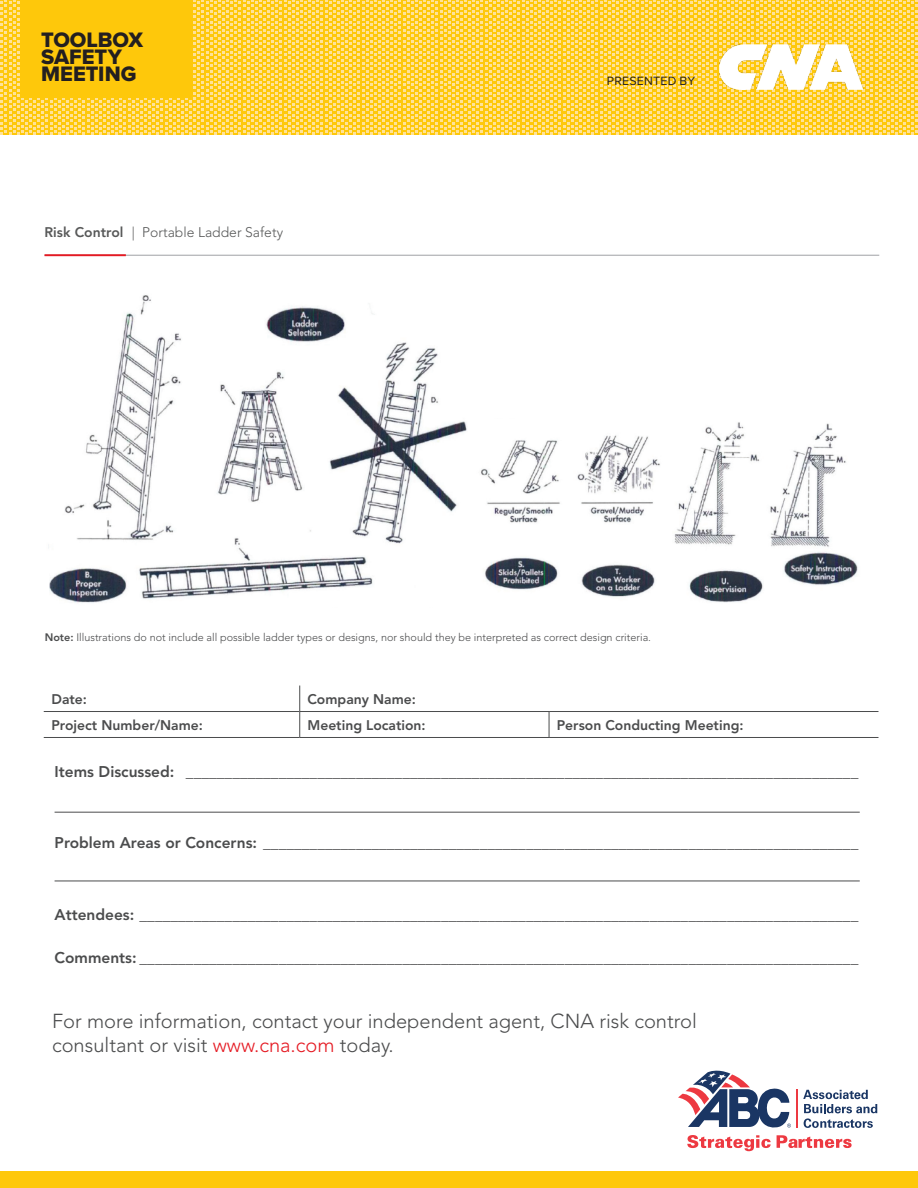
<style>
.page{position:relative;width:918px;height:1188px;background:#fff}
.page>*{position:absolute;margin:0;border:0;box-sizing:border-box;transform-origin:0 0}
.t1{font:21.75px/17px "Proxima Nova Extrabld";color:#231f20}
.t2{font:300 20.1px/24.2px "Avenir LT Std";color:#4b4c4d}
.t3{font:800 15.45px "Avenir LT Std";color:#4b4c4d}
.t4{font:800 13.95px "Avenir LT Std";color:#4b4c4d}
.t5{font:300 13.95px "Avenir LT Std";color:#585959}
.t6{font:12.45px "Proxima Nova";letter-spacing:.02em;color:#231f20}
.t7{font:300 10.8px "Avenir LT Std";color:#4b4c4d}
.s1{font-weight:800}
.s2{color:#e51a23}
</style>
<div class="page">
<img style="left:481px;top:422px;width:377px;height:181px">
<img style="left:48px;top:295px;width:419px;height:308px">
<hr style="left:44px;top:711px;width:256px;height:1px;background:#4b4c4d">
<hr style="left:300px;top:711px;width:249px;height:1px;background:#4b4c4d">
<svg style="left:299px;top:686px;width:1px;height:51px"></svg>
<hr style="left:549px;top:711px;width:330px;height:1px;background:#4b4c4d">
<svg style="left:549px;top:712px;width:1px;height:25px"></svg>
<hr style="left:44px;top:737px;width:256px;height:1px;background:#4b4c4d">
<hr style="left:300px;top:737px;width:249px;height:1px;background:#4b4c4d">
<hr style="left:549px;top:737px;width:330px;height:1px;background:#4b4c4d">
<hr style="left:55px;top:812px;width:805px;height:1px;background:#4b4c4d">
<hr style="left:55px;top:881px;width:805px;height:1px;background:#4b4c4d">
<hr style="left:45px;top:255px;width:834px;height:1px;background:#a0a1a5">
<hr style="left:45px;top:254px;width:81px;height:2px;background:#e51a23">
<div style="left:0;top:1172px;width:918px;height:16px;background:#fec80b"></div>
<hr style="left:797px;top:1090px;width:1px;height:38px;background:#ed3941">
<svg style="left:678px;top:1070px;width:113px;height:58px"></svg>
<svg style="left:687px;top:1135px;width:84px;height:16px"></svg>
<svg style="left:777px;top:1135px;width:75px;height:13px"></svg>
<svg style="left:803px;top:1090px;width:74px;height:38px"></svg>
<svg style="left:0;top:0;width:918px;height:135px;background:#fed244"></svg>
<div style="left:21px;top:0;width:172px;height:97px;background:#fec80b"></div>
<img style="left:720px;top:44px;width:144px;height:45px">
<p class="t1" style="left:41px;top:31px;width:104px">TOOLBOX<br>SAFETY<br>MEETING</p>
<p class="t5" style="left:45px;top:224px;width:240px"><span class="s1">Risk Control</span> | Portable Ladder Safety</p>
<p class="t6" style="left:607px;top:71px;width:90px">PRESENTED BY</p>
<p class="t7" style="left:45px;top:631px;width:608px"><span class="s1">Note:</span> Illustrations do not include all possible ladder types or designs, nor should they be interpreted as correct design criteria.</p>
<p class="t4" style="left:51px;top:691px;width:37px">Date:</p>
<p class="t4" style="left:307px;top:691px;width:110px">Company Name:</p>
<p class="t4" style="left:51px;top:717px;width:153px">Project Number/Name:</p>
<p class="t4" style="left:307px;top:717px;width:120px">Meeting Location:</p>
<p class="t4" style="left:557px;top:717px;width:188px">Person Conducting Meeting:</p>
<p class="t3" style="left:55px;top:762px;width:805px">Items Discussed: _______________________________________________________________________________________</p>
<p class="t3" style="left:55px;top:834px;width:805px">Problem Areas or Concerns: _____________________________________________________________________________</p>
<p class="t3" style="left:55px;top:905px;width:805px">Attendees: _____________________________________________________________________________________________</p>
<p class="t3" style="left:55px;top:949px;width:805px">Comments: _____________________________________________________________________________________________</p>
<p class="t2" style="left:52px;top:1009px;width:646px">For more information, contact your independent agent, CNA risk control consultant or visit <span class="s2">www.cna.com</span> today.</p>
</div>
